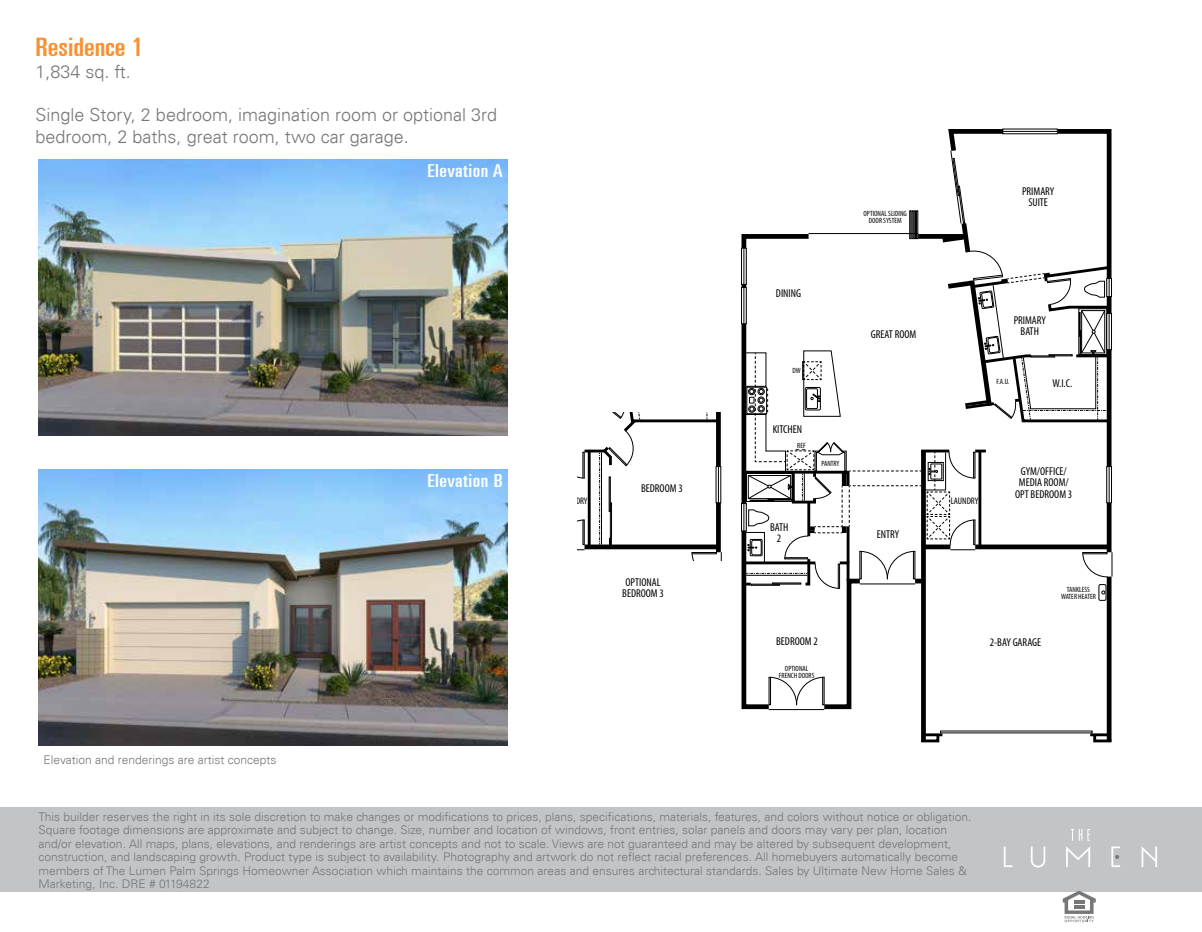
<style>
.page{position:relative;width:1202px;height:932px;background:#fff}
.page>*{position:absolute;margin:0;border:0;box-sizing:border-box;transform-origin:0 0}
.t1{font:ultra-condensed 25.5px "Univers LT Std";color:#f79131;scale:1.25 1}
.t2{font:300 18px/21.6px "Univers LT Std";color:#757779}
.t3{font:ultra-condensed 18px "Univers LT Std";letter-spacing:.025em;color:#fff;scale:1.25 1}
.t4{font:300 12px/13.5px "Univers LT Std";color:#757779}
.t5{font:condensed 11.4px/11.4px "Myriad Pro";color:#000;text-align:center}
.t6{font:condensed 9.45px "Myriad Pro";color:#000}
.t7{font:condensed 7.65px/6.6px "Myriad Pro";color:#000;text-align:center}
</style>
<div class="page">
<div style="left:0;top:807px;width:1202px;height:84px;background:#c2c4c6"></div>
<img style="left:38px;top:159px;width:469px;height:276px">
<img style="left:38px;top:470px;width:469px;height:275px">
<svg style="left:1003px;top:846px;width:9px;height:21px"></svg>
<svg style="left:1031px;top:846px;width:14px;height:21px"></svg>
<svg style="left:1066px;top:846px;width:24px;height:21px"></svg>
<svg style="left:1141px;top:846px;width:16px;height:21px"></svg>
<svg style="left:1111px;top:846px;width:9px;height:21px"></svg>
<svg style="left:1070px;top:829px;width:20px;height:11px"></svg>
<svg style="left:921px;top:711px;width:4px;height:21px"></svg>
<svg style="left:948px;top:128px;width:165px;height:429px"></svg>
<div style="left:1106px;top:576px;width:5px;height:165px;background:#000"></div>
<hr style="left:1090px;top:733px;width:18px;height:3px;background:#000">
<hr style="left:923px;top:733px;width:19px;height:3px;background:#000">
<svg style="left:1091px;top:732px;width:21px;height:11px"></svg>
<svg style="left:921px;top:732px;width:19px;height:11px"></svg>
<svg style="left:1002px;top:129px;width:55px;height:5px"></svg>
<hr style="left:1002px;top:131px;width:55px;height:1px;background:#000">
<svg style="left:741px;top:150px;width:371px;height:561px"></svg>
<svg style="left:577px;top:413px;width:145px;height:148px"></svg>
<svg style="left:1062px;top:890px;width:33px;height:32px"></svg>
<hr style="left:1074px;top:905px;width:10px;height:4px;background:#757779">
<h1 class="t1" style="left:36px;top:33px;width:88px">Residence 1</h1>
<h2 class="t2" style="left:36px;top:61px;width:97px">1,834 sq. ft.</h2>
<h2 class="t2" style="left:36px;top:104px;width:463px">Single Story, 2 bedroom, imagination room or optional 3rd bedroom, 2 baths, great room, two car garage.</h2>
<h2 class="t3" style="left:427px;top:160px;width:62px">Elevation A</h2>
<h2 class="t3" style="left:427px;top:470px;width:62px">Elevation B</h2>
<p class="t5" style="left:641px;top:482px;width:43px">BEDROOM 3</p>
<p class="t5" style="left:622px;top:576px;width:43px;text-align:left">OPTIONAL<br>BEDROOM 3</p>
<p class="t7" style="left:863px;top:210px;width:45px">OPTIONAL SLIDING<br>DOOR SYSTEM</p>
<p class="t5" style="left:776px;top:287px;width:27px">DINING</p>
<p class="t7" style="left:792px;top:367px;width:10px">DW</p>
<p class="t5" style="left:772px;top:423px;width:31px">KITCHEN</p>
<p class="t7" style="left:797px;top:442px;width:10px">REF</p>
<p class="t7" style="left:821px;top:460px;width:20px">PANTRY</p>
<p class="t5" style="left:770px;top:521px;width:20px">BATH<br>2</p>
<p class="t5" style="left:871px;top:328px;width:47px">GREAT ROOM</p>
<p class="t5" style="left:877px;top:528px;width:24px">ENTRY</p>
<p class="t5" style="left:776px;top:635px;width:43px">BEDROOM 2</p>
<p class="t7" style="left:779px;top:665px;width:37px">OPTIONAL<br>FRENCH DOORS</p>
<p class="t5" style="left:1022px;top:185px;width:34px">PRIMARY<br>SUITE</p>
<p class="t5" style="left:1013px;top:314px;width:34px">PRIMARY<br>BATH</p>
<p class="t7" style="left:996px;top:378px;width:14px">F.A.U.</p>
<p class="t5" style="left:1052px;top:377px;width:21px">W.I.C.</p>
<p class="t6" style="left:950px;top:495px;width:29px">LAUNDRY</p>
<p class="t5" style="left:1015px;top:465px;width:59px">GYM/OFFICE/<br>MEDIA ROOM/<br>OPT BEDROOM 3</p>
<p class="t5" style="left:989px;top:636px;width:53px">2-BAY GARAGE</p>
<p class="t7" style="left:1061px;top:586px;width:36px">TANKLESS<br>WATER HEATER</p>
<p class="t4" style="left:44px;top:752px;width:234px">Elevation and renderings are artist concepts</p>
<p class="t4" style="left:38px;top:809px;width:934px">This builder reserves the right in its sole discretion to make changes or modifications to prices, plans, specifications, materials, features, and colors without notice or obligation.<br>Square footage dimensions are approximate and subject to change. Size, number and location of windows, front entries, solar panels and doors may vary per plan, location and/or elevation. All maps, plans, elevations, and renderings are artist concepts and not to scale. Views are not guaranteed and may be altered by subsequent development, construction, and landscaping growth. Product type is subject to availability. Photography and artwork do not reflect racial preferences. All homebuyers automatically become members of The Lumen Palm Springs Homeowner Association which maintains the common areas and ensures architectural standards. Sales by Ultimate New Home Sales &amp; Marketing, Inc. DRE # 01194822</p>
</div>
